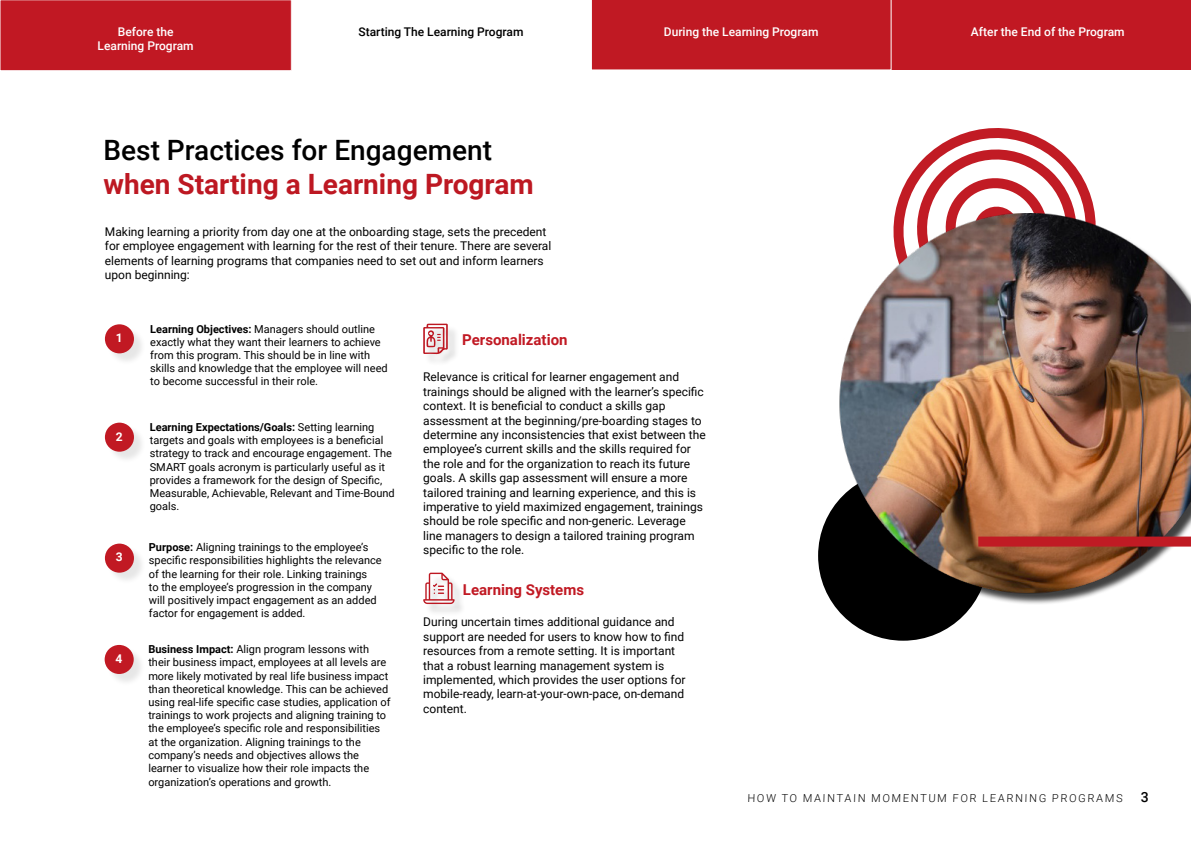
<style>
.page{position:relative;width:1191px;height:842px;background:#fff}
.page>*{position:absolute;margin:0;border:0;box-sizing:border-box;transform-origin:0 0}
.t1{font:700 28px "Roboto";color:#bd1822}
.t2{font:500 28px "Roboto";color:#000}
.t3{font:700 15px "Roboto";color:#c11923}
.t4{font:500 14px "Roboto";color:#000}
.t5{font:12px/14.4px "Roboto";color:#000}
.t6{font:500 12px "Roboto";color:#fff}
.t7{font:500 12px "Roboto";color:#000}
.t8{font:700 12px "Roboto";color:#fff}
.t9{font:11px/13.2px "Roboto";color:#000}
.t10{font:300 11px "Roboto";color:#000}
.s1{font-weight:700}
</style>
<div class="page">
<div style="left:818px;top:471px;width:170px;height:170px;background:#000;border-radius:50%"></div>
<svg style="left:895px;top:128px;width:200px;height:86px"></svg>
<svg style="left:900px;top:133px;width:179px;height:81px"></svg>
<div style="left:841px;top:215px;width:350px;height:390px;background:#000;opacity:.75"></div>
<img style="left:818px;top:214px;width:373px;height:379px">
<div style="left:891px;top:0;width:300px;height:69px;background:#c11823"></div>
<div style="left:591px;top:0;width:300px;height:70px;background:#c01923"></div>
<div style="left:0;top:0;width:291px;height:71px;background:#c11823"></div>
<div style="left:0;top:0;width:292px;height:71px;border:1px solid #fff"></div>
<div style="left:425px;top:574px;width:42px;height:42px;background:#f5f5f5"></div>
<svg style="left:423px;top:573px;width:31px;height:31px"></svg>
<div style="left:425px;top:325px;width:35px;height:41px;background:#f4f4f4"></div>
<svg style="left:423px;top:324px;width:25px;height:30px"></svg>
<div style="left:978px;top:537px;width:213px;height:10px;background:#c01b24"></div>
<div style="left:107px;top:326px;width:39px;height:40px;background:#000;opacity:.1"></div>
<div style="left:105px;top:324px;width:29px;height:29px;background:#c11923;border-radius:50%"></div>
<div style="left:107px;top:424px;width:39px;height:40px;background:#000;opacity:.1"></div>
<div style="left:105px;top:423px;width:29px;height:29px;background:#c11923;border-radius:50%"></div>
<div style="left:107px;top:545px;width:39px;height:40px;background:#000;opacity:.1"></div>
<div style="left:105px;top:544px;width:29px;height:29px;background:#c11923;border-radius:50%"></div>
<div style="left:106px;top:646px;width:40px;height:40px;background:#000;opacity:.1"></div>
<div style="left:105px;top:645px;width:29px;height:29px;background:#c11923;border-radius:50%"></div>
<p class="t6" style="left:118px;top:23px;width:57px">Before the</p>
<p class="t7" style="left:358px;top:23px;width:166px">Starting The Learning Program</p>
<p class="t6" style="left:664px;top:23px;width:156px">During the Learning Program</p>
<p class="t6" style="left:971px;top:23px;width:155px">After the End of the Program</p>
<p class="t6" style="left:98px;top:38px;width:98px">Learning Program</p>
<h1 class="t2" style="left:103px;top:131px;width:390px">Best Practices for Engagement</h1>
<h1 class="t1" style="left:103px;top:164px;width:432px">when Starting a Learning Program</h1>
<p class="t5" style="left:105px;top:224px;width:448px">Making learning a priority from day one at the onboarding stage, sets the precedent for employee engagement with learning for the rest of their tenure. There are several elements of learning programs that companies need to set out and inform learners upon beginning:</p>
<p class="t8" style="left:116px;top:329px;width:8px">1</p>
<p class="t8" style="left:116px;top:428px;width:8px">2</p>
<p class="t9" style="left:150px;top:322px;width:239px"><span class="s1">Learning Objectives:</span> Managers should outline exactly what they want their learners to achieve from this program. This should be in line with skills and knowledge that the employee will need to become successful in their role.</p>
<p class="t9" style="left:150px;top:420px;width:247px"><span class="s1">Learning Expectations/Goals:</span> Setting learning targets and goals with employees is a beneficial strategy to track and encourage engagement. The SMART goals acronym is particularly useful as it provides a framework for the design of Specific, Measurable, Achievable, Relevant and Time-Bound goals.</p>
<p class="t8" style="left:116px;top:549px;width:8px">3</p>
<p class="t9" style="left:149px;top:540px;width:234px"><span class="s1">Purpose:</span> Aligning trainings to the employee’s specific responsibilities highlights the relevance of the learning for their role. Linking trainings<br>to the employee’s progression in the company will positively impact engagement as an added factor for engagement is added.</p>
<p class="t9" style="left:148px;top:642px;width:244px"><span class="s1">Business Impact:</span> Align program lessons with their business impact, employees at all levels are more likely motivated by real life business impact than theoretical knowledge. This can be achieved using real-life specific case studies, application of trainings to work projects and aligning training to the employee’s specific role and responsibilities at the organization. Aligning trainings to the company’s needs and objectives allows the learner to visualize how their role impacts the</p>
<p class="t9" style="left:148px;top:775px;width:184px">organization’s operations and growth.</p>
<p class="t8" style="left:115px;top:650px;width:8px">4</p>
<h2 class="t3" style="left:462px;top:330px;width:107px">Personalization</h2>
<p class="t5" style="left:423px;top:370px;width:284px">Relevance is critical for learner engagement and trainings should be aligned with the learner’s specific context. It is beneficial to conduct a skills gap assessment at the beginning/pre-boarding stages to determine any inconsistencies that exist between the employee’s current skills and the skills required for the role and for the organization to reach its future goals. A skills gap assessment will ensure a more tailored training and learning experience, and this is imperative to yield maximized engagement, trainings should be role specific and non-generic. Leverage line managers to design a tailored training program specific to the role.</p>
<h2 class="t3" style="left:463px;top:579px;width:123px">Learning Systems</h2>
<p class="t5" style="left:423px;top:614px;width:264px">During uncertain times additional guidance and support are needed for users to know how to find resources from a remote setting. It is important that a robust learning management system is implemented, which provides the user options for mobile-ready, learn-at-your-own-pace, on-demand content.</p>
<p class="t10" style="left:747px;top:790px;width:377px">HOW TO MAINTAIN MOMENTUM FOR LEARNING PROGRAMS</p>
<p class="t4" style="left:1140px;top:787px;width:9px">3</p>
</div>
